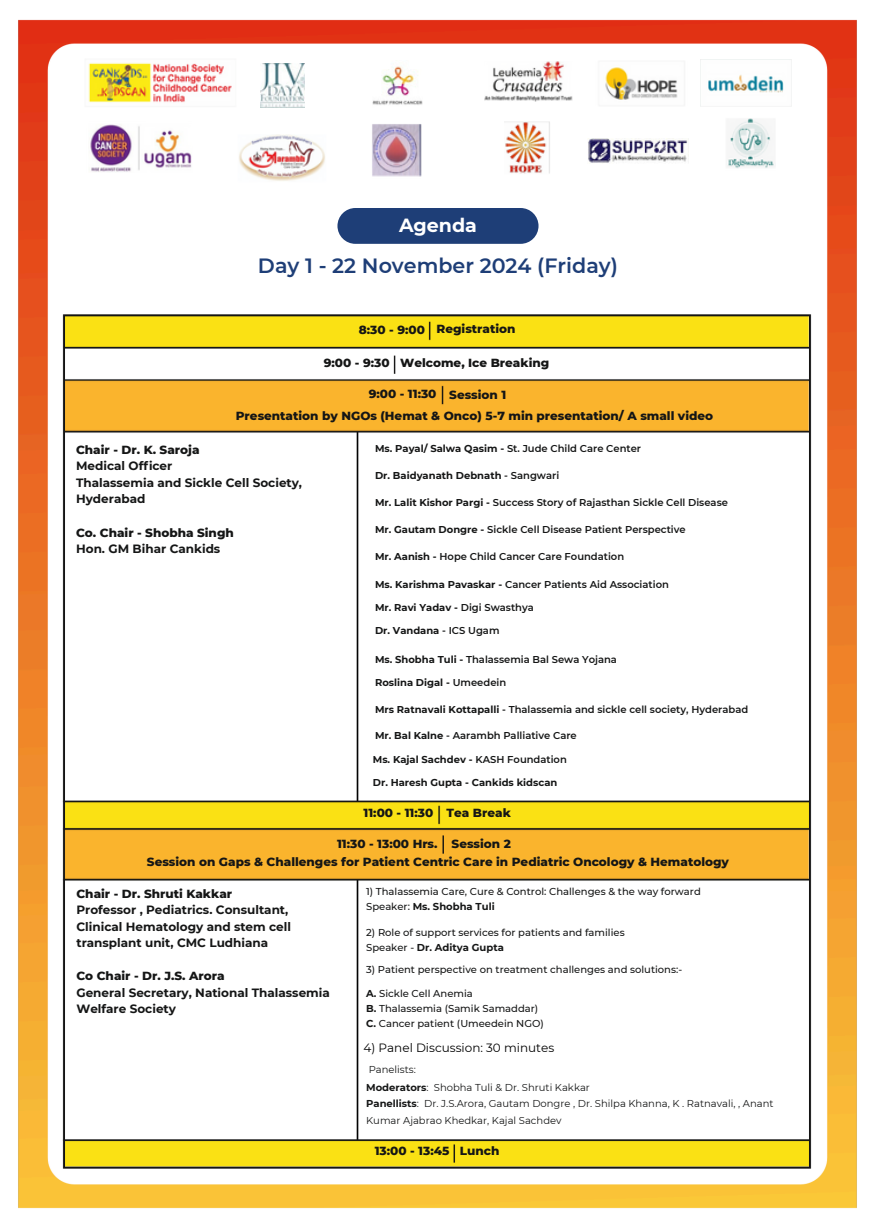
<style>
.page{position:relative;width:876px;height:1226px;background:#fff}
.page>*{position:absolute;margin:0;border:0;box-sizing:border-box;transform-origin:0 0}
.t1{font:600 20.6px "Montserrat";color:#1e3e77}
.t2{font:700 19px "Montserrat";color:#fff}
.t3{font:800 12px/16.4px "Montserrat";color:#151616}
.t4{font:700 12px/16.4px "Montserrat";color:#151616}
.t5{font:12px "Montserrat";color:#000}
.t6{font:600 10px "Montserrat";color:#151616}
.t7{font:500 10px/15px "Montserrat";color:#151616}
.t8{font:700 10px "Montserrat";color:#151616}
.t9{font:10px/16.6px "Montserrat";color:#151616}
.s1{font-weight:800}
.s2{font-weight:700}
.s3{font-weight:600}
</style>
<div class="page">
<img style="left:18px;top:19px;width:839px;height:1190px">
<img style="left:54px;top:305px;width:766px;height:873px">
<div style="left:272px;top:229px;width:325px;height:53px;background:#fff;border-radius:27px"></div>
<div style="left:337px;top:208px;width:202px;height:36px;background:#1e3e77;border-radius:18px"></div>
<img style="left:84px;top:57px;width:155px;height:52px">
<img style="left:482px;top:60px;width:92px;height:42px">
<img style="left:595px;top:59px;width:93px;height:49px">
<img style="left:86px;top:121px;width:108px;height:52px">
<img style="left:701px;top:59px;width:91px;height:49px">
<img style="left:373px;top:60px;width:50px;height:50px">
<img style="left:261px;top:64px;width:43px;height:43px">
<img style="left:238px;top:134px;width:88px;height:48px">
<img style="left:726px;top:117px;width:51px;height:53px">
<img style="left:504px;top:121px;width:47px;height:55px">
<img style="left:371px;top:124px;width:51px;height:54px">
<img style="left:588px;top:138px;width:101px;height:25px">
<p class="t2" style="left:399px;top:214px;width:79px">Agenda</p>
<p class="t1" style="left:258px;top:253px;width:361px">Day 1 - 22 November 2024 (Friday)</p>
<h2 class="t3" style="left:359px;top:321px;width:68px">8:30 - 9:00</h2>
<h2 class="t3" style="left:437px;top:320px;width:81px">Registration</h2>
<h2 class="t3" style="left:324px;top:354px;width:227px">9:00 - 9:30 Welcome, Ice Breaking</h2>
<h2 class="t3" style="left:369px;top:386px;width:69px">9:00 - 11:30</h2>
<h2 class="t3" style="left:449px;top:386px;width:59px">Session 1</h2>
<h2 class="t3" style="left:236px;top:408px;width:479px">Presentation by NGOs (Hemat &amp; Onco) 5-7 min presentation/ A small video</h2>
<h2 class="t4" style="left:76px;top:441px;width:228px"><span class="s1">Chair - Dr. K. Saroja<br></span>Medical Officer<br>Thalassemia and Sickle Cell Society,<br>Hyderabad</h2>
<p class="t3" style="left:76px;top:524px;width:159px">Co. Chair - Shobha Singh<br><span class="s2">Hon. GM Bihar Cankids</span></p>
<h4 class="t6" style="left:375px;top:442px;width:268px"><span class="s2">Ms. Payal/ Salwa Qasim -</span> St. Jude Child Care Center</h4>
<h4 class="t8" style="left:375px;top:469px;width:186px">Dr. Baidyanath Debnath <span class="s3">- Sangwari</span></h4>
<h4 class="t6" style="left:375px;top:496px;width:354px"><span class="s2">Mr. Lalit Kishor Pargi -</span> Success Story of Rajasthan Sickle Cell Disease</h4>
<h4 class="t6" style="left:375px;top:523px;width:312px"><span class="s2">Mr. Gautam Dongre -</span> Sickle Cell Disease Patient Perspective</h4>
<h4 class="t6" style="left:375px;top:550px;width:251px"><span class="s2">Mr. Aanish -</span> Hope Child Cancer Care Foundation</h4>
<h4 class="t6" style="left:375px;top:578px;width:295px"><span class="s2">Ms. Karishma Pavaskar -</span> Cancer Patients Aid Association</h4>
<h4 class="t8" style="left:375px;top:601px;width:160px">Mr. Ravi Yadav - <span class="s3">Digi Swasthya</span></h4>
<h4 class="t8" style="left:375px;top:624px;width:126px">Dr. Vandana <span class="s3">- ICS Ugam</span></h4>
<h4 class="t6" style="left:375px;top:653px;width:244px"><span class="s2">Ms. Shobha Tuli -</span> Thalassemia Bal Sewa Yojana</h4>
<h4 class="t8" style="left:375px;top:676px;width:133px">Roslina Digal - <span class="s3">Umeedein</span></h4>
<h4 class="t6" style="left:375px;top:703px;width:375px"><span class="s2">Mrs Ratnavali Kottapalli</span> - Thalassemia and sickle cell society, Hyderabad</h4>
<h4 class="t6" style="left:375px;top:729px;width:203px"><span class="s2">Mr. Bal Kalne</span> - Aarambh Palliative Care</h4>
<h4 class="t8" style="left:373px;top:753px;width:195px">Ms. Kajal Sachdev - <span class="s3">KASH Foundation</span></h4>
<h4 class="t8" style="left:373px;top:776px;width:186px">Dr. Haresh Gupta - Cankids kidscan</h4>
<h2 class="t3" style="left:364px;top:804px;width:71px">11:00 - 11:30</h2>
<h2 class="t3" style="left:447px;top:805px;width:66px">Tea Break</h2>
<h4 class="t3" style="left:147px;top:835px;width:584px;line-height:18px;text-indent:190px">11:30 - 13:00 Hrs. Session 2<br>Session on Gaps &amp; Challenges for Patient Centric Care in Pediatric Oncology &amp; Hematology</h4>
<h2 class="t4" style="left:76px;top:885px;width:216px"><span class="s1">Chair - Dr. Shruti Kakkar<br></span>Professor , Pediatrics. Consultant,<br>Clinical Hematology and stem cell transplant unit, CMC Ludhiana</h2>
<h2 class="t4" style="left:76px;top:967px;width:255px"><span class="s1">Co Chair - Dr. J.S. Arora<br></span>General Secretary, National Thalassemia<br>Welfare Society</h2>
<h3 class="t7" style="left:366px;top:883px;width:336px">1) Thalassemia Care, Cure &amp; Control: Challenges &amp; the way forward<br>Speaker: <span class="s2">Ms. Shobha Tuli</span></h3>
<h4 class="t7" style="left:366px;top:925px;width:260px">2) Role of support services for patients and families<br>Speaker - <span class="s2">Dr. Aditya Gupta</span></h4>
<h4 class="t7" style="left:366px;top:961px;width:318px">3) Patient perspective on treatment challenges and solutions:-</h4>
<h2 class="t7" style="left:366px;top:986px;width:179px"><span class="s2">A.</span> Sickle Cell Anemia<br><span class="s2">B.</span> Thalassemia (Samik Samaddar)<br><span class="s2">C.</span> Cancer patient (Umeedein NGO)</h2>
<h2 class="t5" style="left:364px;top:1040px;width:192px">4) Panel Discussion: 30 minutes</h2>
<h4 class="t9" style="left:369px;top:1061px;width:49px">Panelists:</h4>
<p class="t9" style="left:366px;top:1078px;width:225px"><span class="s2">Moderators</span>: Shobha Tuli &amp; Dr. Shruti Kakkar</p>
<p class="t9" style="left:366px;top:1095px;width:409px"><span class="s2">Panellists</span>: Dr. J.S.Arora, Gautam Dongre , Dr. Shilpa Khanna, K . Ratnavali, , Anant<br>Kumar Ajabrao Khedkar, Kajal Sachdev</p>
<h2 class="t3" style="left:375px;top:1142px;width:126px">13:00 - 13:45 Lunch</h2>
</div>
